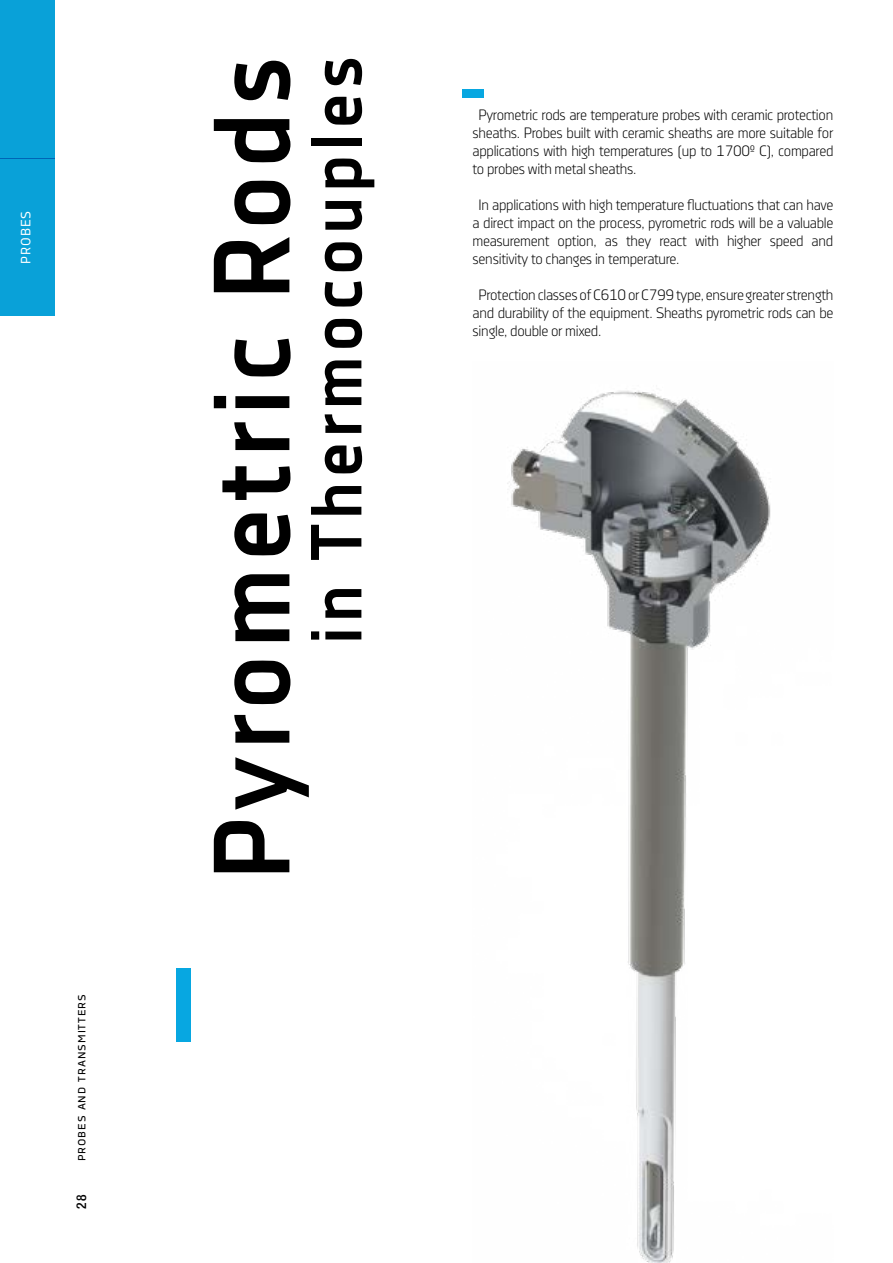
<style>
.page{position:relative;width:893px;height:1263px;background:#fff}
.page>*{position:absolute;margin:0;border:0;box-sizing:border-box;transform-origin:0 0}
.t1{font:700 108px "Decima Nova Pro";letter-spacing:.05em;color:#000}
.t2{font:700 72px "Decima Nova Pro";letter-spacing:.05em;color:#000}
.t3{font:15px/18px "Decima Nova Pro Lt";letter-spacing:-.02em;color:#000;text-align:justify}
.t4{font:13.5px "Decima Nova Pro";letter-spacing:.075em;color:#000}
.t5{font:13.5px "Decima Nova Pro";letter-spacing:.075em;color:#fff}
.t6{font:500 condensed 13.5px "Helvetica Neue";color:#000}
</style>
<div class="page">
<div style="left:0;top:158px;width:55px;height:158px;background:#09a1d8"></div>
<div style="left:176px;top:968px;width:15px;height:74px;background:#07a7e1"></div>
<div style="left:462px;top:89px;width:21px;height:9px;background:#07a7e1"></div>
<img style="left:507px;top:391px;width:264px;height:872px">
<div style="left:0;top:0;width:55px;height:158px;background:#09a1d8"></div>
<p class="t5" style="left:18px;top:264px;width:55px;rotate:-90deg">PROBES</p>
<p class="t4" style="left:73px;top:1161px;width:169px;rotate:-90deg">probes and transmitters</p>
<p class="t6" style="left:73px;top:1209px;width:15px;rotate:-90deg">28</p>
<h1 class="t1" style="left:190px;top:881px;width:827px;rotate:-90deg">Pyrometric Rods</h1>
<h2 class="t2" style="left:295px;top:645px;width:591px;rotate:-90deg">in Thermocouples</h2>
<p class="t3" style="left:472px;top:105px;width:362px;text-indent:6px">Pyrometric rods are temperature probes with ceramic protection sheaths. Probes built with ceramic sheaths are more suitable for applications with high temperatures (up to 1700º C), compared to probes with metal sheaths.</p>
<p class="t3" style="left:472px;top:195px;width:362px;text-indent:6px">In applications with high temperature fluctuations that can have a direct impact on the process, pyrometric rods will be a valuable measurement option, as they react with higher speed and sensitivity to changes in temperature.</p>
<p class="t3" style="left:472px;top:285px;width:362px;text-indent:6px">Protection classes of C610 or C799 type, ensure greater strength and durability of the equipment. Sheaths pyrometric rods can be single, double or mixed.</p>
</div>
